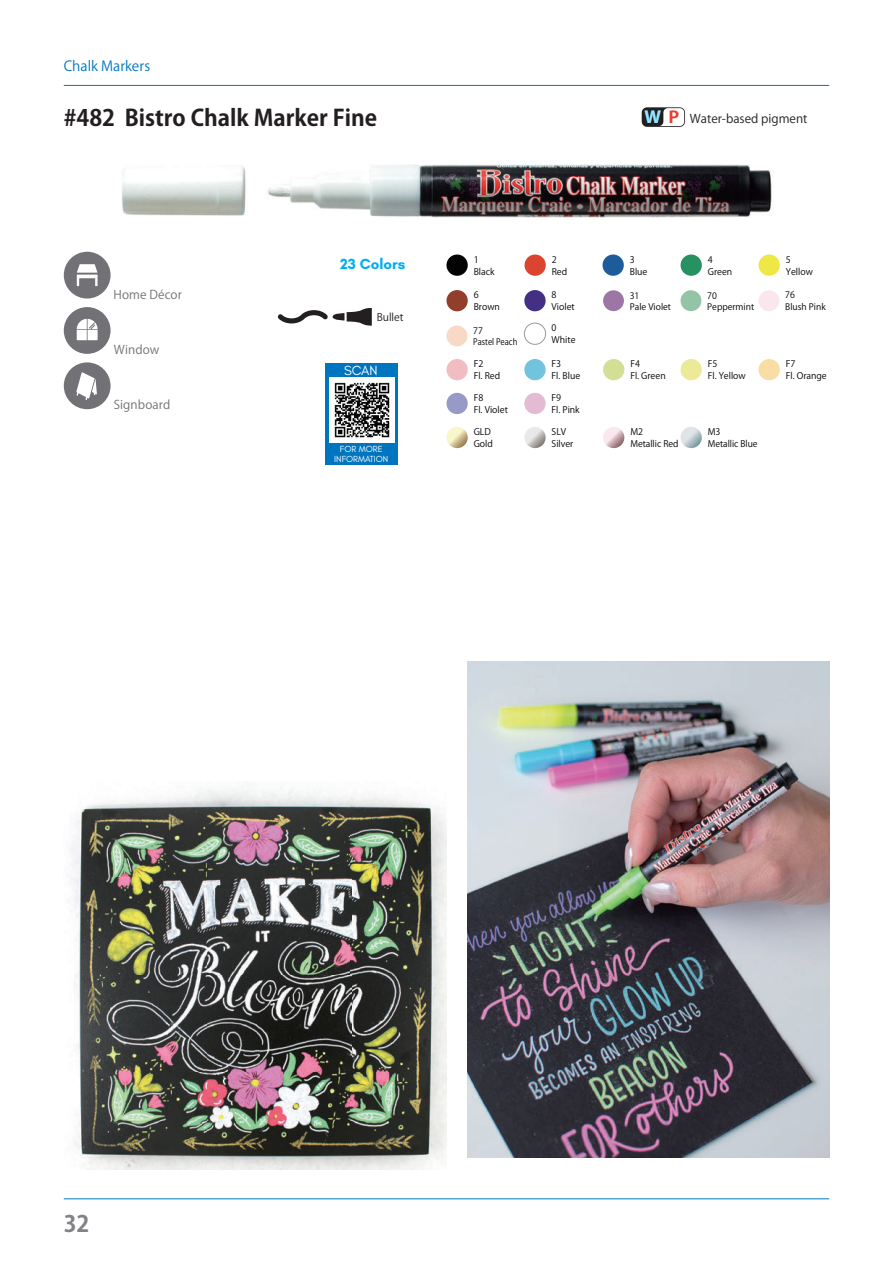
<style>
.page{position:relative;width:893px;height:1263px;background:#fff}
.page>*{position:absolute;margin:0;border:0;box-sizing:border-box;transform-origin:0 0}
.t1{font:700 22.5px "Koz Go Pro";color:#231f20}
.t2{font:700 22.5px "Koz Go Pro";color:#808285}
.t3{font:700 15px "Glacial Indifference";color:#00aeef}
.t4{font:13.8px "Koz Go Pro";color:#0078c0}
.t5{font:13.5px "Glacial Indifference";color:#fff}
.t6{font:12px "Koz Go Pro";letter-spacing:.01em;color:#727276}
.t7{font:12px "Koz Go Pro";color:#231f20}
.t8{font:10.5px "Koz Go Pr 6 N";color:#231f20}
.t9{font:9px/12px "Koz Go Pro";color:#030303}
.t10{font:9px/10.5px "Glacial Indifference";color:#fff;text-align:center}
.t11{font:8.85px/11.7px "Koz Go Pro";color:#030303}
.s1{font-weight:700;font-size:16.2px;color:#15c0f2}
.s2{font-weight:700;font-size:16.2px;color:#ee3b32}
</style>
<div class="page">
<hr style="left:64px;top:1198px;width:765px;height:1px;background:#0078c0">
<hr style="left:64px;top:85px;width:765px;height:1px;background:#0078c0">
<img style="left:122px;top:165px;width:652px;height:53px">
<div style="left:64px;top:307px;width:47px;height:47px;background:#727276;border-radius:50%"></div>
<svg style="left:77px;top:319px;width:21px;height:21px"></svg>
<div style="left:64px;top:362px;width:47px;height:47px;background:#727276;border-radius:50%"></div>
<svg style="left:76px;top:372px;width:21px;height:28px"></svg>
<div style="left:64px;top:252px;width:47px;height:46px;background:#727276;border-radius:50%"></div>
<svg style="left:77px;top:264px;width:21px;height:22px"></svg>
<svg style="left:278px;top:308px;width:94px;height:18px"></svg>
<div style="left:603px;top:290px;width:21px;height:21px;background:#9d76a6;border-radius:50%"></div>
<div style="left:446px;top:254px;width:22px;height:22px;background:#030303;border-radius:50%"></div>
<div style="left:524px;top:254px;width:22px;height:22px;background:#dc442f;border-radius:50%"></div>
<div style="left:602px;top:254px;width:22px;height:22px;background:#1d5b9b;border-radius:50%"></div>
<div style="left:681px;top:254px;width:21px;height:22px;background:#289162;border-radius:50%"></div>
<div style="left:759px;top:254px;width:21px;height:22px;background:#efe745;border-radius:50%"></div>
<div style="left:446px;top:290px;width:22px;height:21px;background:#933d2c;border-radius:50%"></div>
<div style="left:524px;top:290px;width:22px;height:21px;background:#433084;border-radius:50%"></div>
<div style="left:446px;top:393px;width:22px;height:21px;background:#9799c6;border-radius:50%"></div>
<div style="left:524px;top:393px;width:22px;height:21px;background:#e5bad3;border-radius:50%"></div>
<div style="left:446px;top:359px;width:22px;height:21px;background:#f2bcc3;border-radius:50%"></div>
<div style="left:524px;top:359px;width:22px;height:21px;background:#71c3de;border-radius:50%"></div>
<div style="left:603px;top:359px;width:21px;height:21px;background:#d3de97;border-radius:50%"></div>
<div style="left:681px;top:359px;width:21px;height:21px;background:#ece998;border-radius:50%"></div>
<div style="left:759px;top:359px;width:21px;height:21px;background:#f8dda4;border-radius:50%"></div>
<div style="left:681px;top:290px;width:20px;height:21px;background:#93c4a6;border-radius:50%"></div>
<div style="left:759px;top:290px;width:20px;height:21px;background:#fae7ed;border-radius:50%"></div>
<div style="left:524px;top:323px;width:22px;height:21px;border:1px solid #989a9e;border-radius:50%"></div>
<div style="left:446px;top:325px;width:21px;height:21px;background:#f7d9c5;border-radius:50%"></div>
<svg style="left:681px;top:427px;width:21px;height:21px"></svg>
<svg style="left:446px;top:427px;width:22px;height:21px"></svg>
<svg style="left:524px;top:427px;width:22px;height:21px"></svg>
<svg style="left:603px;top:427px;width:21px;height:21px"></svg>
<svg style="left:642px;top:107px;width:43px;height:20px"></svg>
<img style="left:468px;top:661px;width:361px;height:496px">
<img style="left:70px;top:788px;width:376px;height:381px">
<div style="left:326px;top:363px;width:72px;height:101px;background:#0075bf"></div>
<img style="left:329px;top:377px;width:65px;height:66px">
<h3 class="t4" style="left:64px;top:57px;width:88px">Chalk Markers</h3>
<h1 class="t1" style="left:64px;top:103px;width:315px">#482 Bistro Chalk Marker Fine</h1>
<h3 class="t6" style="left:113px;top:286px;width:70px">Home Décor</h3>
<h3 class="t6" style="left:114px;top:342px;width:47px">Window</h3>
<h3 class="t6" style="left:114px;top:397px;width:58px">Signboard</h3>
<h2 class="t3" style="left:340px;top:254px;width:67px">23 Colors</h2>
<p class="t8" style="left:377px;top:311px;width:28px">Bullet</p>
<h3 class="t5" style="left:344px;top:363px;width:35px">SCAN</h3>
<p class="t10" style="left:334px;top:443px;width:56px">FOR MORE<br>INFORMATION</p>
<h3 class="t7" style="left:644px;top:110px;width:164px"><span class="s1">W</span> <span class="s2">P</span> Water-based pigment</h3>
<p class="t9" style="left:474px;top:254px;width:22px">1<br>Black</p>
<p class="t9" style="left:552px;top:254px;width:17px">2<br>Red</p>
<p class="t9" style="left:630px;top:254px;width:19px">3<br>Blue</p>
<p class="t9" style="left:708px;top:254px;width:26px">4<br>Green</p>
<p class="t9" style="left:786px;top:254px;width:29px">5<br>Yellow</p>
<p class="t9" style="left:474px;top:289px;width:28px">6<br>Brown</p>
<p class="t9" style="left:552px;top:289px;width:25px">8<br>Violet</p>
<p class="t11" style="left:707px;top:290px;width:48px">70<br>Peppermint</p>
<p class="t11" style="left:785px;top:290px;width:42px">76<br>Blush Pink</p>
<p class="t11" style="left:630px;top:290px;width:43px">31<br>Pale Violet</p>
<p class="t11" style="left:473px;top:325px;width:46px">77<br>Pastel Peach</p>
<p class="t9" style="left:552px;top:322px;width:25px">0<br>White</p>
<p class="t9" style="left:474px;top:358px;width:28px">F2<br>Fl. Red</p>
<p class="t9" style="left:552px;top:358px;width:30px">F3<br>Fl. Blue</p>
<p class="t9" style="left:630px;top:358px;width:37px">F4<br>Fl. Green</p>
<p class="t9" style="left:708px;top:358px;width:39px">F5<br>Fl. Yellow</p>
<p class="t9" style="left:786px;top:358px;width:42px">F7<br>Fl. Orange</p>
<p class="t9" style="left:474px;top:392px;width:36px">F8<br>Fl. Violet</p>
<p class="t9" style="left:552px;top:392px;width:30px">F9<br>Fl. Pink</p>
<p class="t9" style="left:474px;top:426px;width:21px">GLD<br>Gold</p>
<p class="t9" style="left:552px;top:426px;width:23px">SLV<br>Silver</p>
<p class="t9" style="left:630px;top:426px;width:50px">M2<br>Metallic Red</p>
<p class="t9" style="left:708px;top:426px;width:51px">M3<br>Metallic Blue</p>
<h1 class="t2" style="left:64px;top:1209px;width:27px">32</h1>
</div>
